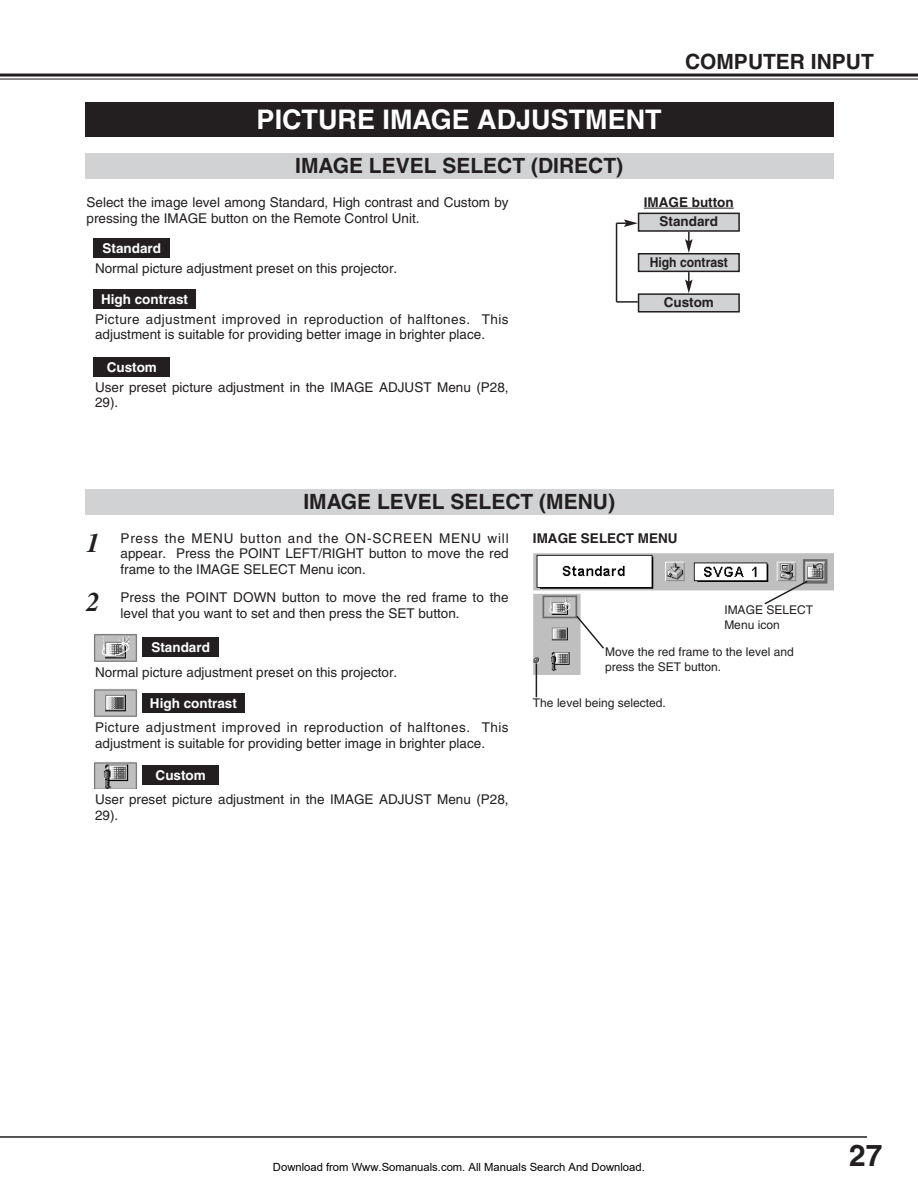
<style>
.page{position:relative;width:918px;height:1188px;background:#fff}
.page>*{position:absolute;margin:0;border:0;box-sizing:border-box;transform-origin:0 0}
.t1{font:700 30px "Helvetica";color:#231f20}
.t2{font:700 27px "Helvetica";color:#fff}
.t3{font:italic 700 27px "Times";color:#231f20}
.t4{font:700 21px "Helvetica";color:#231f20}
.t5{font:13.5px/15.8px "Helvetica";color:#231f20}
.t6{font:700 13.5px "Helvetica";color:#fff}
.t7{font:700 13.5px/19.6px "Helvetica";color:#231f20;text-align:center}
.t8{font:700 13.5px "Helvetica";color:#231f20;scale:.9 1}
.t9{font:12px/15px "Helvetica";color:#231f20}
.t10{font:11.25px "Arial";color:#000}
.s1{font-family:"Times";font-weight:700;font-style:italic;font-size:27px}
</style>
<div class="page">
<hr style="left:0;top:74px;width:918px;height:3px;background:#231f20">
<hr style="left:0;top:79px;width:918px;height:1px;background:#231f20">
<hr style="left:0;top:1136px;width:867px;height:2px;background:#231f20">
<div style="left:85px;top:102px;width:748px;height:34px;background:#231f20"></div>
<div style="left:85px;top:489px;width:748px;height:25px;background:#d1d2d4"></div>
<div style="left:85px;top:153px;width:748px;height:26px;background:#d1d2d4"></div>
<hr style="left:644px;top:208px;width:90px;height:1px;background:#231f20">
<div style="left:639px;top:213px;width:100px;height:18px;background:#d1d2d4"></div>
<div style="left:638px;top:213px;width:102px;height:19px;border:2px solid #231f20"></div>
<div style="left:639px;top:254px;width:100px;height:17px;background:#d1d2d4"></div>
<div style="left:638px;top:253px;width:102px;height:19px;border:2px solid #231f20"></div>
<svg style="left:685px;top:232px;width:8px;height:21px"></svg>
<hr style="left:616px;top:223px;width:1px;height:79px;background:#231f20">
<svg style="left:617px;top:219px;width:21px;height:8px"></svg>
<svg style="left:685px;top:272px;width:8px;height:21px"></svg>
<hr style="left:617px;top:301px;width:21px;height:2px;background:#231f20">
<div style="left:639px;top:294px;width:100px;height:18px;background:#d1d2d4"></div>
<div style="left:638px;top:293px;width:102px;height:20px;border:2px solid #231f20"></div>
<div style="left:94px;top:238px;width:76px;height:19px;background:#231f20"></div>
<div style="left:94px;top:289px;width:102px;height:19px;background:#231f20"></div>
<div style="left:94px;top:357px;width:76px;height:19px;background:#231f20"></div>
<img style="left:533px;top:553px;width:300px;height:145px">
<svg style="left:575px;top:614px;width:31px;height:36px"></svg>
<hr style="left:536px;top:663px;width:1px;height:34px;background:#231f20">
<div style="left:142px;top:638px;width:77px;height:19px;background:#231f20"></div>
<div style="left:142px;top:693px;width:102px;height:19px;background:#231f20"></div>
<div style="left:142px;top:765px;width:77px;height:19px;background:#231f20"></div>
<img style="left:94px;top:634px;width:43px;height:27px">
<img style="left:94px;top:689px;width:43px;height:27px">
<img style="left:94px;top:762px;width:43px;height:27px">
<svg style="left:763px;top:579px;width:46px;height:27px"></svg>
<h2 class="t2" style="left:257px;top:110px;width:407px">PICTURE IMAGE ADJUSTMENT</h2>
<h3 class="t4" style="left:685px;top:53px;width:190px">COMPUTER INPUT</h3>
<h3 class="t4" style="left:295px;top:158px;width:329px">IMAGE LEVEL SELECT (DIRECT)</h3>
<p class="t5" style="left:87px;top:195px;width:424px">Select the image level among Standard, High contrast and Custom by pressing the IMAGE button on the Remote Control Unit.</p>
<p class="t7" style="left:644px;top:194px;width:91px">IMAGE button<br>Standard</p>
<p class="t8" style="left:650px;top:257px;width:88px">High contrast</p>
<p class="t7" style="left:664px;top:294px;width:52px">Custom</p>
<p class="t6" style="left:103px;top:243px;width:60px">Standard</p>
<p class="t5" style="left:95px;top:261px;width:304px">Normal picture adjustment preset on this projector.</p>
<p class="t5" style="left:95px;top:312px;width:415px">Picture adjustment improved in reproduction of halftones. This adjustment is suitable for providing better image in brighter place.</p>
<p class="t5" style="left:95px;top:380px;width:415px">User preset picture adjustment in the IMAGE ADJUST Menu (P28,<br>29).</p>
<p class="t6" style="left:101px;top:294px;width:88px">High contrast</p>
<p class="t6" style="left:107px;top:362px;width:52px">Custom</p>
<h2 class="t3" style="left:87px;top:533px;width:15px">1</h2>
<h3 class="t4" style="left:303px;top:494px;width:313px">IMAGE LEVEL SELECT (MENU)</h3>
<p class="t5" style="left:121px;top:531px;width:390px;text-align:justify">Press the MENU button and the ON-SCREEN MENU will appear. Press the POINT LEFT/RIGHT button to move the red frame to the IMAGE SELECT Menu icon.</p>
<p class="t7" style="left:533px;top:529px;width:146px">IMAGE SELECT MENU</p>
<p class="t5" style="left:121px;top:591px;width:390px;text-indent:-34px"><span class="s1">2</span> Press the POINT DOWN button to move the red frame to the level that you want to set and then press the SET button.</p>
<p class="t9" style="left:724px;top:603px;width:90px">IMAGE SELECT<br>Menu icon</p>
<p class="t6" style="left:151px;top:643px;width:60px">Standard</p>
<p class="t5" style="left:95px;top:665px;width:304px">Normal picture adjustment preset on this projector.</p>
<p class="t6" style="left:150px;top:698px;width:88px">High contrast</p>
<p class="t5" style="left:95px;top:721px;width:415px">Picture adjustment improved in reproduction of halftones. This adjustment is suitable for providing better image in brighter place.</p>
<p class="t6" style="left:156px;top:770px;width:52px">Custom</p>
<p class="t5" style="left:95px;top:793px;width:415px">User preset picture adjustment in the IMAGE ADJUST Menu (P28,<br>29).</p>
<p class="t9" style="left:605px;top:646px;width:190px">Move the red frame to the level and press the SET button.</p>
<p class="t9" style="left:533px;top:697px;width:134px">The level being selected.</p>
<p class="t10" style="left:273px;top:1160px;width:373px">Download from Www.Somanuals.com. All Manuals Search And Download.</p>
<h1 class="t1" style="left:849px;top:1145px;width:35px">27</h1>
</div>
